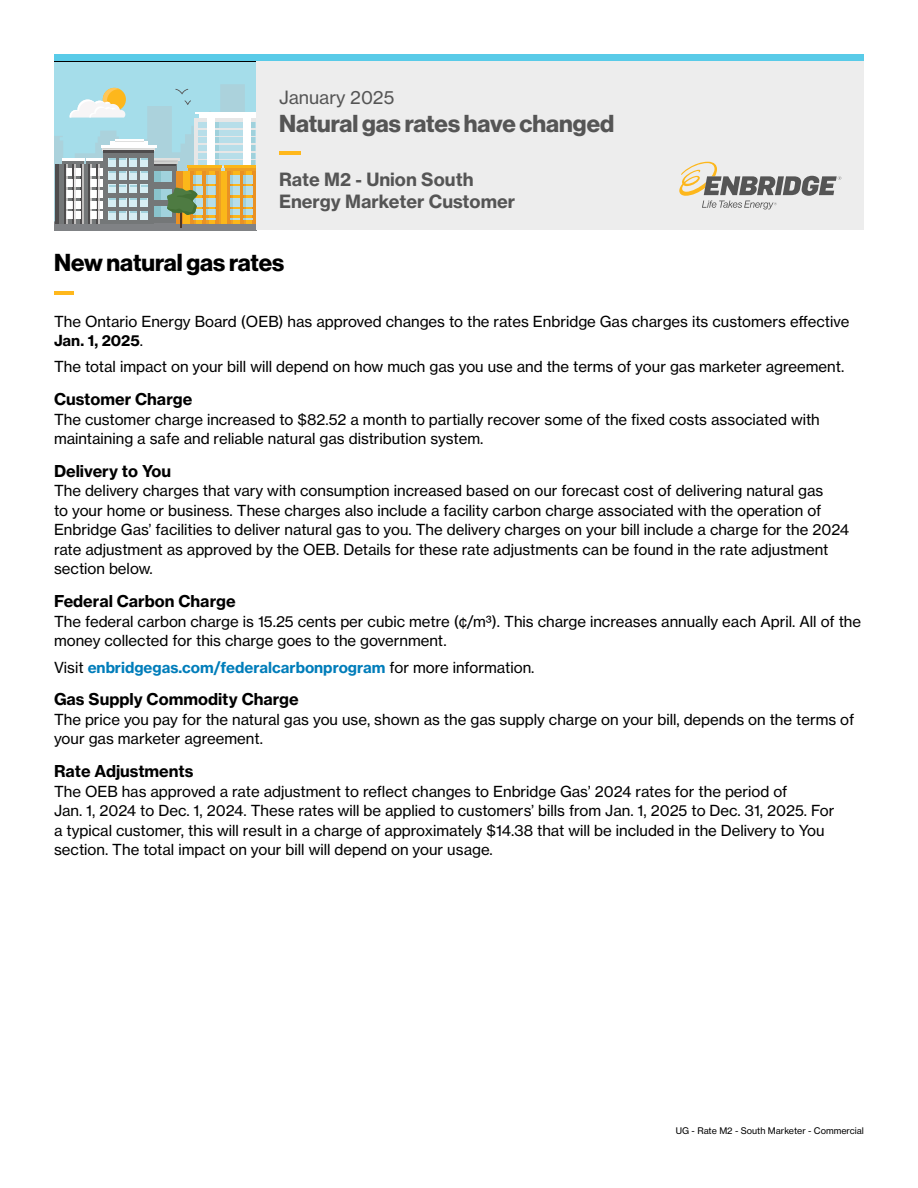
<style>
.page{position:relative;width:918px;height:1188px;background:#fff}
.page>*{position:absolute;margin:0;border:0;box-sizing:border-box;transform-origin:0 0}
.t1{font:24px "N Haas Grotesk DS Std 75 Bd";color:#555}
.t2{font:24px "N Haas Grotesk DS Std 75 Bd";color:#000}
.t3{font:18px "N Haas Grotesk TX Std 75 Bd";color:#555}
.Date{font:18px "N Haas Grotesk TX Std 55 Rg";color:#555}
.Heading{font:16.2px "N Haas Grotesk TX Std 75 Bd";color:#000}
.Body{font:15px/19.5px "N Haas Grotesk TX Std 55 Rg";color:#000}
.Body-2{font:15px "N Haas Grotesk TX Std 75 Bd";color:#007dba}
.Body-3{font:9px "N Haas Grotesk TX Std 55 Rg";color:#000}
.s1{font-family:"N Haas Grotesk TX Std 75 Bd"}
.s2{font-family:"N Haas Grotesk TX Std 55 Rg";color:#000}
</style>
<div class="page">
<div style="left:54px;top:54px;width:810px;height:8px;background:#59cbe8"></div>
<div style="left:54px;top:62px;width:202px;height:168px;background:#a5ddea"></div>
<div style="left:54px;top:219px;width:202px;height:11px;background:#808285"></div>
<svg style="left:54px;top:84px;width:202px;height:143px"></svg>
<div style="left:256px;top:62px;width:608px;height:168px;background:#ededed"></div>
<hr style="left:279px;top:152px;width:22px;height:3px;background:#ffb81c">
<svg style="left:679px;top:162px;width:162px;height:47px"></svg>
<hr style="left:54px;top:292px;width:19px;height:3px;background:#ffb81c">
<p class="Date" style="left:279px;top:86px;width:117px">January 2025</p>
<p class="t1" style="left:279px;top:110px;width:337px">Natural gas rates have changed</p>
<p class="t3" style="left:279px;top:168px;width:196px">Rate M2 - Union South</p>
<p class="t3" style="left:279px;top:190px;width:238px">Energy Marketer Customer</p>
<p class="t2" style="left:54px;top:249px;width:232px">New natural gas rates</p>
<p class="Body" style="left:54px;top:311px;width:797px">The Ontario Energy Board (OEB) has approved changes to the rates Enbridge Gas charges its customers effective<br><span class="s1">Jan. 1, 2025</span>.</p>
<p class="Body" style="left:54px;top:357px;width:792px">The total impact on your bill will depend on how much gas you use and the terms of your gas marketer agreement.</p>
<p class="Heading" style="left:54px;top:389px;width:140px">Customer Charge</p>
<p class="Body" style="left:54px;top:409px;width:767px">The customer charge increased to $82.52 a month to partially recover some of the fixed costs associated with maintaining a safe and reliable natural gas distribution system.</p>
<p class="Heading" style="left:54px;top:461px;width:119px">Delivery to You</p>
<p class="Body" style="left:54px;top:481px;width:797px">The delivery charges that vary with consumption increased based on our forecast cost of delivering natural gas<br>to your home or business. These charges also include a facility carbon charge associated with the operation of Enbridge Gas’ facilities to deliver natural gas to you. The delivery charges on your bill include a charge for the 2024 rate adjustment as approved by the OEB. Details for these rate adjustments can be found in the rate adjustment section below.</p>
<p class="Heading" style="left:54px;top:591px;width:183px">Federal Carbon Charge</p>
<p class="Body" style="left:54px;top:612px;width:809px">The federal carbon charge is 15.25 cents per cubic metre (¢/m³). This charge increases annually each April. All of the money collected for this charge goes to the government.</p>
<p class="Body-2" style="left:54px;top:658px;width:482px"><span class="s2">Visit</span> enbridgegas.com/federalcarbonprogram <span class="s2">for more information.</span></p>
<p class="Heading" style="left:54px;top:689px;width:246px">Gas Supply Commodity Charge</p>
<p class="Body" style="left:54px;top:710px;width:802px">The price you pay for the natural gas you use, shown as the gas supply charge on your bill, depends on the terms of your gas marketer agreement.</p>
<p class="Heading" style="left:54px;top:761px;width:141px">Rate Adjustments</p>
<p class="Body" style="left:54px;top:782px;width:782px">The OEB has approved a rate adjustment to reflect changes to Enbridge Gas’ 2024 rates for the period of<br>Jan. 1, 2024 to Dec. 1, 2024. These rates will be applied to customers’ bills from Jan. 1, 2025 to Dec. 31, 2025. For a typical customer, this will result in a charge of approximately $14.38 that will be included in the Delivery to You section. The total impact on your bill will depend on your usage.</p>
<p class="Body-3" style="left:676px;top:1125px;width:190px">UG - Rate M2 - South Marketer - Commercial</p>
</div>
